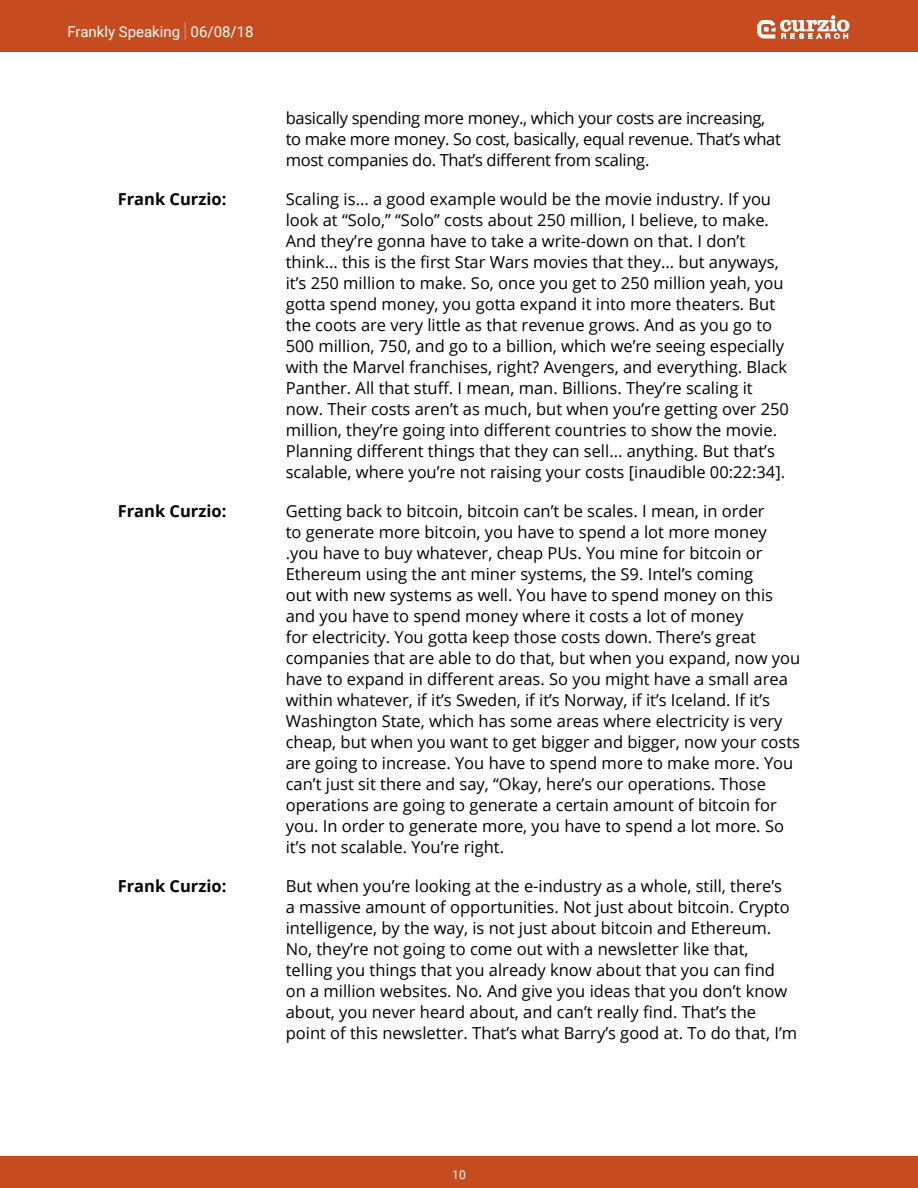
<style>
.page{position:relative;width:918px;height:1188px;background:#fff}
.page>*{position:absolute;margin:0;border:0;box-sizing:border-box;transform-origin:0 0}
.t1{font:16.5px/21px "Open Sans";color:#000}
.t2{font:16.5px/21px "Open Sans";letter-spacing:-.02em;color:#000}
.t3{font:700 16.5px "Open Sans";color:#000}
.t4{font:15px "Roboto";color:#fff}
.t5{font:12px "Roboto";color:#fff}
.s1{font-weight:100;font-size:20.25px}
</style>
<div class="page">
<div style="left:0;top:1156px;width:918px;height:32px;background:#c64c20"></div>
<div style="left:0;top:0;width:918px;height:52px;background:#c64c20"></div>
<svg style="left:757px;top:15px;width:92px;height:24px"></svg>
<p class="t4" style="left:68px;top:21px;width:188px">Frankly Speaking <span class="s1">|</span> 06/08/18</p>
<p class="t2" style="left:286px;top:107px;width:497px">basically spending more money., which your costs are increasing, to make more money. So cost, basically, equal revenue. That’s what most companies do. That’s different from scaling.</p>
<p class="t3" style="left:118px;top:187px;width:110px">Frank Curzio:</p>
<p class="t1" style="left:286px;top:188px;width:505px">Scaling is... a good example would be the movie industry. If you look at “Solo,” “Solo” costs about 250 million, I believe, to make.<br>And they’re gonna have to take a write-down on that. I don’t think... this is the first Star Wars movies that they... but anyways, it’s 250 million to make. So, once you get to 250 million yeah, you gotta spend money, you gotta expand it into more theaters. But the coots are very little as that revenue grows. And as you go to 500 million, 750, and go to a billion, which we’re seeing especially with the Marvel franchises, right? Avengers, and everything. Black Panther. All that stuff. I mean, man. Billions. They’re scaling it now. Their costs aren’t as much, but when you’re getting over 250 million, they’re going into different countries to show the movie.<br>Planning different things that they can sell... anything. But that’s scalable, where you’re not raising your costs [inaudible 00:22:34].</p>
<p class="t3" style="left:118px;top:499px;width:110px">Frank Curzio:</p>
<p class="t1" style="left:286px;top:500px;width:516px">Getting back to bitcoin, bitcoin can’t be scales. I mean, in order<br>to generate more bitcoin, you have to spend a lot more money .you have to buy whatever, cheap PUs. You mine for bitcoin or Ethereum using the ant miner systems, the S9. Intel’s coming<br>out with new systems as well. You have to spend money on this and you have to spend money where it costs a lot of money<br>for electricity. You gotta keep those costs down. There’s great companies that are able to do that, but when you expand, now you have to expand in different areas. So you might have a small area within whatever, if it’s Sweden, if it’s Norway, if it’s Iceland. If it’s Washington State, which has some areas where electricity is very cheap, but when you want to get bigger and bigger, now your costs are going to increase. You have to spend more to make more. You can’t just sit there and say, “Okay, here’s our operations. Those operations are going to generate a certain amount of bitcoin for you. In order to generate more, you have to spend a lot more. So it’s not scalable. You’re right.</p>
<p class="t3" style="left:118px;top:874px;width:110px">Frank Curzio:</p>
<p class="t1" style="left:286px;top:875px;width:513px">But when you’re looking at the e-industry as a whole, still, there’s<br>a massive amount of opportunities. Not just about bitcoin. Crypto intelligence, by the way, is not just about bitcoin and Ethereum.<br>No, they’re not going to come out with a newsletter like that, telling you things that you already know about that you can find on a million websites. No. And give you ideas that you don’t know about, you never heard about, and can’t really find. That’s the point of this newsletter. That’s what Barry’s good at. To do that, I’m</p>
<p class="t5" style="left:452px;top:1166px;width:15px">10</p>
</div>
